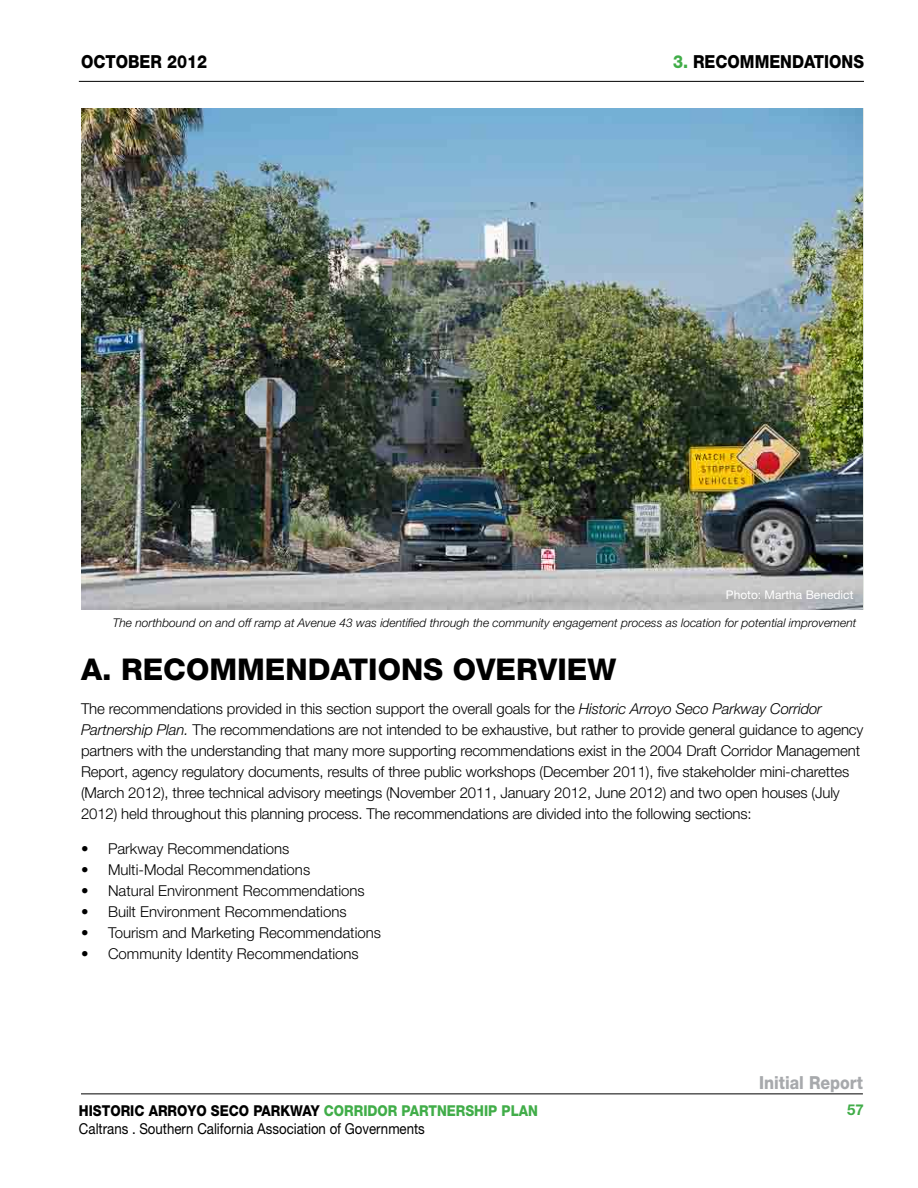
<style>
.page{position:relative;width:918px;height:1188px;background:#fff}
.page>*{position:absolute;margin:0;border:0;box-sizing:border-box;transform-origin:0 0}
.t1{font:800 30px "Helvetica Neue";color:#000}
.t2{font:800 18px "Helvetica Neue";color:#000;scale:.88 1}
.t3{font:800 18px "Helvetica Neue";color:#a7a9ac;scale:.88 1}
.t4{font:300 15px/21px "Helvetica Neue";letter-spacing:-.01em;color:#000}
.t5{font:15px/18px "Helvetica Neue";color:#000;scale:.88 1}
.t6{font:700 15px "Helvetica Neue";color:#41ad49}
.t7{font:italic 300 12px "Helvetica Neue";color:#000}
.t8{font:12px "Helvetica Neue";color:#fff}
.s1{color:#41ad49}
.s2{font-style:italic}
.s3{font-weight:800}
.s4{font-weight:800;color:#41ad49}
</style>
<div class="page">
<hr style="left:81px;top:1094px;width:782px;height:1px;background:#000">
<hr style="left:79px;top:81px;width:785px;height:1px;background:#000">
<img style="left:81px;top:108px;width:782px;height:501px">
<p class="t2" style="left:81px;top:51px;width:145px">OCTOBER 2012</p>
<p class="t2" style="left:673px;top:51px;width:219px"><span class="s1">3.</span> RECOMMENDATIONS</p>
<p class="t8" style="left:726px;top:587px;width:129px">Photo: Martha Benedict</p>
<p class="t7" style="left:113px;top:615px;width:745px">The northbound on and off ramp at Avenue 43 was identified through the community engagement process as location for potential improvement</p>
<h1 class="t1" style="left:81px;top:651px;width:537px">A. RECOMMENDATIONS OVERVIEW</h1>
<p class="t4" style="left:81px;top:698px;width:784px">The recommendations provided in this section support the overall goals for the <span class="s2">Historic Arroyo Seco Parkway Corridor Partnership Plan.</span> The recommendations are not intended to be exhaustive, but rather to provide general guidance to agency partners with the understanding that many more supporting recommendations exist in the 2004 Draft Corridor Management Report, agency regulatory documents, results of three public workshops (December 2011), five stakeholder mini-charettes (March 2012), three technical advisory meetings (November 2011, January 2012, June 2012) and two open houses (July 2012) held throughout this planning process. The recommendations are divided into the following sections:</p>
<p class="t4" style="left:81px;top:837px;width:210px">• Parkway Recommendations</p>
<p class="t4" style="left:81px;top:858px;width:231px">• Multi-Modal Recommendations</p>
<p class="t4" style="left:81px;top:879px;width:285px">• Natural Environment Recommendations</p>
<p class="t4" style="left:81px;top:900px;width:267px">• Built Environment Recommendations</p>
<p class="t4" style="left:81px;top:921px;width:302px">• Tourism and Marketing Recommendations</p>
<p class="t4" style="left:81px;top:942px;width:279px">• Community Identity Recommendations</p>
<p class="t5" style="left:79px;top:1101px;width:523px"><span class="s3">HISTORIC ARROYO SECO PARKWAY</span> <span class="s4">CORRIDOR PARTNERSHIP PLAN<br></span>Caltrans . Southern California Association of Governments</p>
<p class="t3" style="left:759px;top:1072px;width:119px">Initial Report</p>
<p class="t6" style="left:847px;top:1101px;width:18px">57</p>
</div>
